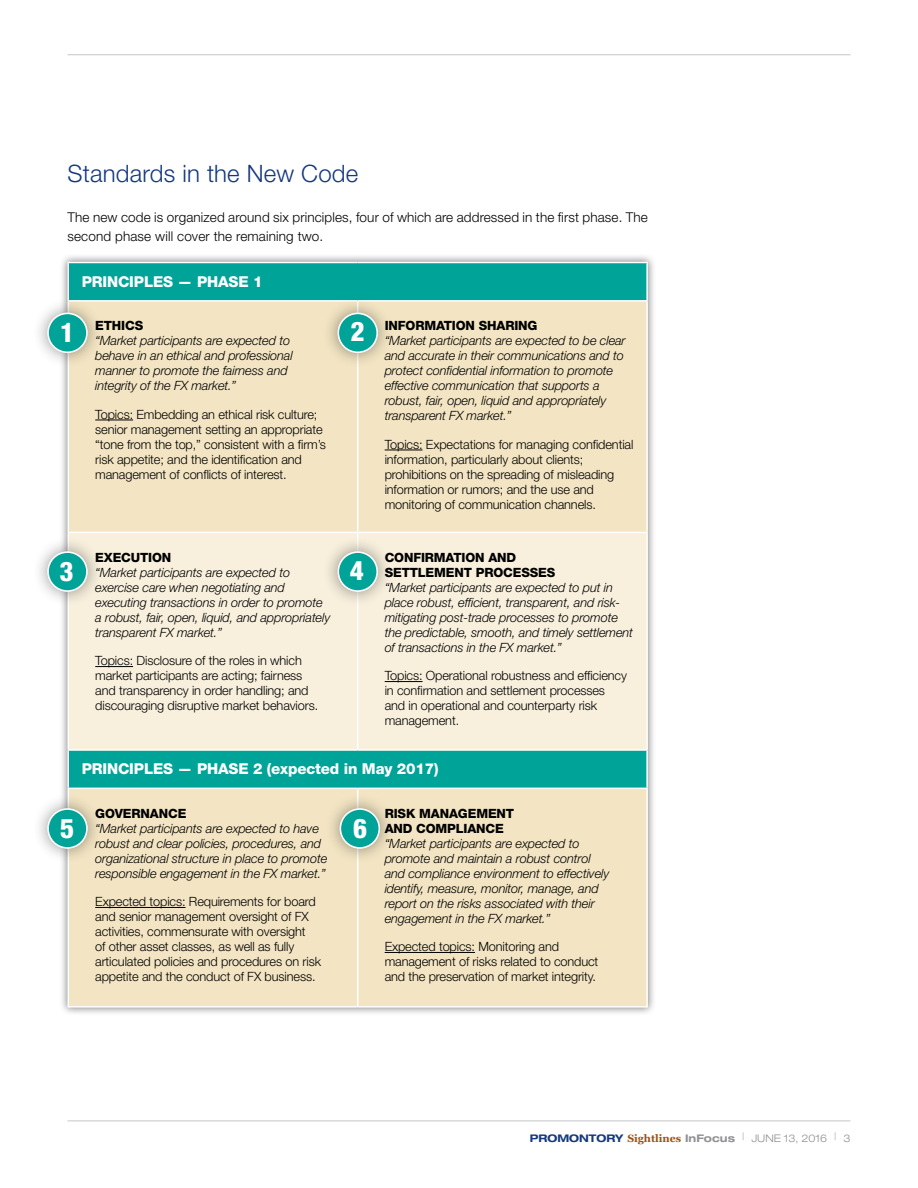
<style>
.page{position:relative;width:918px;height:1188px;background:#fff}
.page>*{position:absolute;margin:0;border:0;box-sizing:border-box;transform-origin:0 0}
.t1{font:800 condensed 27px "Helvetica Neue LT Std";color:#fff}
.t2{font:300 24px "Helvetica Neue LT Std";letter-spacing:.005em;color:#15397f}
.t3{font:800 15px "Helvetica Neue LT Std";letter-spacing:-.01em;color:#fff}
.t4{font:300 13.5px/19.5px "Helvetica Neue LT Std";letter-spacing:.01em;color:#000}
.t5{font:italic 300 12.75px/15px "Helvetica Neue LT Std";letter-spacing:-.01em;color:#000}
.t6{font:300 12.75px/15px "Helvetica Neue LT Std";letter-spacing:-.01em;color:#000}
.t7{font:800 12.75px/15px "Helvetica Neue LT Std";letter-spacing:-.01em;color:#000}
.t8{font:300 expanded 10.5px "Helvetica Neue LT Std";color:#919195}
.s1{font-weight:700;color:#15397f}
.s2{font-family:"Georgia";font-weight:700;font-stretch:normal;color:#9d5112}
.s3{font-weight:700}
.s4{font-weight:400;color:#c5c6c8}
</style>
<div class="page">
<hr style="left:68px;top:1120px;width:782px;height:1px;background:#c5c6c8">
<hr style="left:68px;top:54px;width:782px;height:1px;background:#c5c6c8">
<div style="left:59px;top:254px;width:597px;height:762px;background:#000;opacity:.51"></div>
<div style="left:69px;top:263px;width:577px;height:37px;background:#00a398"></div>
<svg style="left:69px;top:302px;width:577px;height:704px;background:#dfdfbf"></svg>
<div style="left:69px;top:533px;width:577px;height:216px;background:#f8f0dd"></div>
<hr style="left:68px;top:300px;width:290px;height:2px;background:#fff">
<hr style="left:358px;top:300px;width:290px;height:2px;background:#fff">
<hr style="left:357px;top:302px;width:1px;height:230px;background:#fff">
<hr style="left:358px;top:532px;width:290px;height:1px;background:#fff">
<hr style="left:357px;top:533px;width:1px;height:216px;background:#fff">
<hr style="left:358px;top:749px;width:290px;height:2px;background:#fff">
<hr style="left:358px;top:788px;width:290px;height:1px;background:#fff">
<hr style="left:357px;top:789px;width:1px;height:217px;background:#fff">
<hr style="left:68px;top:262px;width:290px;height:1px;background:#fff">
<hr style="left:68px;top:263px;width:1px;height:37px;background:#fff">
<hr style="left:358px;top:262px;width:290px;height:1px;background:#fff">
<hr style="left:646px;top:263px;width:2px;height:37px;background:#fff">
<hr style="left:68px;top:302px;width:1px;height:230px;background:#fff">
<hr style="left:646px;top:302px;width:2px;height:230px;background:#fff">
<hr style="left:646px;top:533px;width:2px;height:216px;background:#fff">
<hr style="left:646px;top:751px;width:2px;height:37px;background:#fff">
<hr style="left:646px;top:789px;width:2px;height:217px;background:#fff">
<hr style="left:68px;top:532px;width:290px;height:1px;background:#fff">
<hr style="left:68px;top:533px;width:1px;height:216px;background:#fff">
<hr style="left:68px;top:789px;width:1px;height:217px;background:#fff">
<hr style="left:68px;top:749px;width:290px;height:2px;background:#fff">
<hr style="left:68px;top:751px;width:1px;height:37px;background:#fff">
<hr style="left:68px;top:788px;width:290px;height:1px;background:#fff">
<hr style="left:358px;top:1006px;width:290px;height:2px;background:#fff">
<hr style="left:68px;top:1006px;width:290px;height:2px;background:#fff">
<hr style="left:95px;top:420px;width:38px;height:1px;background:#000">
<hr style="left:385px;top:450px;width:38px;height:1px;background:#000">
<hr style="left:95px;top:666px;width:38px;height:1px;background:#000">
<hr style="left:385px;top:681px;width:38px;height:1px;background:#000">
<hr style="left:95px;top:907px;width:91px;height:1px;background:#000">
<hr style="left:385px;top:952px;width:90px;height:1px;background:#000">
<div style="left:32px;top:298px;width:71px;height:70px;background:#000;opacity:.42"></div>
<div style="left:48px;top:313px;width:39px;height:39px;background:#00a398;border-radius:50%"></div>
<div style="left:47px;top:313px;width:41px;height:40px;border:2px solid #fff;border-radius:50%"></div>
<div style="left:322px;top:298px;width:71px;height:70px;background:#000;opacity:.42"></div>
<div style="left:338px;top:313px;width:39px;height:39px;background:#00a398;border-radius:50%"></div>
<div style="left:338px;top:313px;width:40px;height:40px;border:2px solid #fff;border-radius:50%"></div>
<div style="left:32px;top:536px;width:71px;height:71px;background:#000;opacity:.42"></div>
<div style="left:48px;top:552px;width:39px;height:39px;background:#00a398;border-radius:50%"></div>
<div style="left:47px;top:551px;width:41px;height:41px;border:2px solid #fff;border-radius:50%"></div>
<div style="left:322px;top:536px;width:71px;height:71px;background:#000;opacity:.42"></div>
<div style="left:338px;top:552px;width:39px;height:39px;background:#00a398;border-radius:50%"></div>
<div style="left:338px;top:551px;width:40px;height:41px;border:2px solid #fff;border-radius:50%"></div>
<div style="left:32px;top:793px;width:71px;height:71px;background:#000;opacity:.42"></div>
<div style="left:48px;top:809px;width:39px;height:39px;background:#00a398;border-radius:50%"></div>
<div style="left:47px;top:808px;width:41px;height:41px;border:2px solid #fff;border-radius:50%"></div>
<div style="left:324px;top:793px;width:72px;height:71px;background:#000;opacity:.42"></div>
<div style="left:340px;top:809px;width:39px;height:39px;background:#00a398;border-radius:50%"></div>
<div style="left:340px;top:808px;width:40px;height:41px;border:2px solid #fff;border-radius:50%"></div>
<h2 class="t2" style="left:68px;top:158px;width:292px">Standards in the New Code</h2>
<p class="t4" style="left:68px;top:207px;width:582px">The new code is organized around six principles, four of which are addressed in the first phase. The second phase will cover the remaining two.</p>
<p class="t3" style="left:82px;top:272px;width:182px">PRINCIPLES — PHASE 1</p>
<p class="t7" style="left:95px;top:318px;width:50px">ETHICS</p>
<p class="t5" style="left:95px;top:333px;width:199px">“Market participants are expected to behave in an ethical and professional manner to promote the fairness and integrity of the FX market.”</p>
<p class="t6" style="left:95px;top:406px;width:232px">Topics: Embedding an ethical risk culture; senior management setting an appropriate “tone from the top,” consistent with a firm’s risk appetite; and the identification and management of conflicts of interest.</p>
<p class="t7" style="left:385px;top:318px;width:154px">INFORMATION SHARING</p>
<p class="t5" style="left:385px;top:333px;width:242px">“Market participants are expected to be clear and accurate in their communications and to protect confidential information to promote effective communication that supports a robust, fair, open, liquid and appropriately transparent FX market.”</p>
<p class="t6" style="left:385px;top:436px;width:250px">Topics: Expectations for managing confidential information, particularly about clients; prohibitions on the spreading of misleading information or rumors; and the use and monitoring of communication channels.</p>
<h1 class="t1" style="left:60px;top:316px;width:16px">1</h1>
<h1 class="t1" style="left:350px;top:315px;width:16px">2</h1>
<p class="t7" style="left:385px;top:550px;width:172px">CONFIRMATION AND<br>SETTLEMENT PROCESSES</p>
<p class="t5" style="left:385px;top:580px;width:250px">“Market participants are expected to put in place robust, efficient, transparent, and risk&shy;mitigating post-trade processes to promote the predictable, smooth, and timely settlement of transactions in the FX market.”</p>
<p class="t6" style="left:385px;top:668px;width:244px">Topics: Operational robustness and efficiency in confirmation and settlement processes and in operational and counterparty risk management.</p>
<p class="t3" style="left:82px;top:760px;width:358px">PRINCIPLES — PHASE 2 (expected in May 2017)</p>
<p class="t7" style="left:95px;top:806px;width:93px">GOVERNANCE</p>
<p class="t5" style="left:95px;top:820px;width:234px">“Market participants are expected to have robust and clear policies, procedures, and organizational structure in place to promote responsible engagement in the FX market.”</p>
<p class="t6" style="left:95px;top:894px;width:227px">Expected topics: Requirements for board and senior management oversight of FX activities, commensurate with oversight<br>of other asset classes, as well as fully articulated policies and procedures on risk appetite and the conduct of FX business.</p>
<p class="t7" style="left:95px;top:550px;width:78px">EXECUTION</p>
<p class="t5" style="left:95px;top:565px;width:237px">“Market participants are expected to exercise care when negotiating and executing transactions in order to promote a robust, fair, open, liquid, and appropriately transparent FX market.”</p>
<p class="t6" style="left:95px;top:653px;width:225px">Topics: Disclosure of the roles in which market participants are acting; fairness and transparency in order handling; and discouraging disruptive market behaviors.</p>
<h1 class="t1" style="left:59px;top:555px;width:16px">3</h1>
<h1 class="t1" style="left:350px;top:553px;width:16px">4</h1>
<p class="t7" style="left:385px;top:806px;width:131px">RISK MANAGEMENT<br>AND COMPLIANCE</p>
<p class="t5" style="left:385px;top:835px;width:226px">“Market participants are expected to promote and maintain a robust control and compliance environment to effectively identify, measure, monitor, manage, and report on the risks associated with their engagement in the FX market.”</p>
<p class="t6" style="left:385px;top:939px;width:215px">Expected topics: Monitoring and management of risks related to conduct and the preservation of market integrity.</p>
<h1 class="t1" style="left:60px;top:812px;width:16px">5</h1>
<h1 class="t1" style="left:353px;top:812px;width:16px">6</h1>
<p class="t8" style="left:530px;top:1132px;width:322px"><span class="s1">PROMONTORY</span> <span class="s2">Sightlines</span> <span class="s3">InFocus</span> <span class="s4">|</span> JUNE 13, 2016 <span class="s4">|</span> 3</p>
</div>
